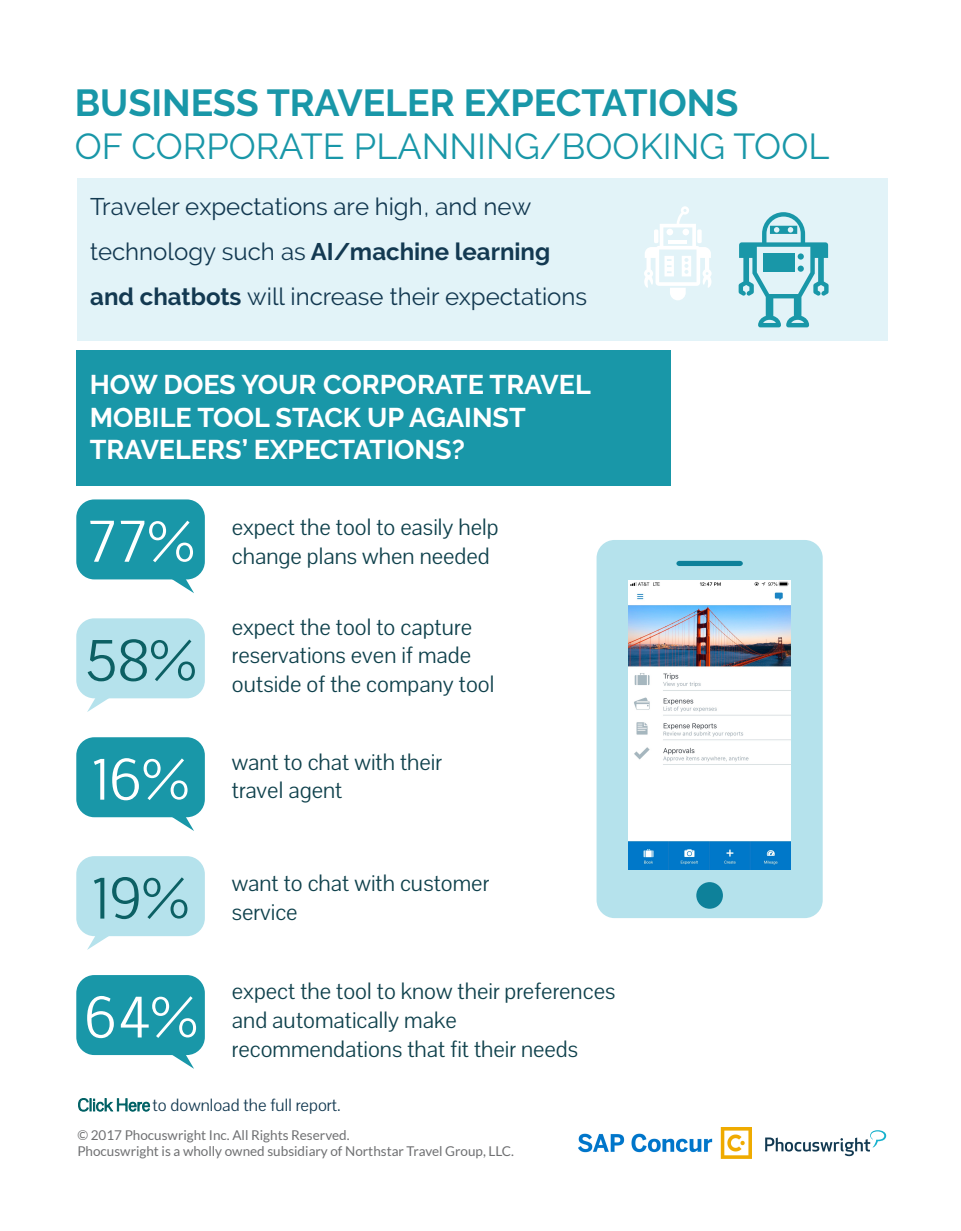
<style>
.page{position:relative;width:961px;height:1231px;background:#fff}
.page>*{position:absolute;margin:0;border:0;box-sizing:border-box;transform-origin:0 0}
.t1{font:60px "Pavanam";color:#fff}
.t2{font:60px "Pavanam";color:#0c6064}
.t3{font:700 37.5px "Raleway";color:#1997a8}
.t4{font:36px "Raleway";color:#1997a8}
.t5{font:700 27px/32.4px "Raleway";color:#fff}
.t6{font:24px/28.8px "Pavanam";color:#0f414c}
.t7{font:24px/45px "Raleway";color:#133951}
.t8{font:18px "Pavanam";color:#133951}
.t9{font:13.5px/16.2px "Lato";color:#6f7072}
.s1{font-weight:700}
.s2{color:#006165}
.s3{color:#183b52}
</style>
<div class="page">
<div style="left:77px;top:179px;width:810px;height:162px;background:#e2f3f8"></div>
<div style="left:596px;top:540px;width:226px;height:378px;background:#b5e2ec;border-radius:18px"></div>
<svg style="left:676px;top:561px;width:66px;height:5px"></svg>
<div style="left:696px;top:882px;width:27px;height:26px;background:#0e819a;border-radius:50%"></div>
<svg style="left:738px;top:212px;width:90px;height:115px"></svg>
<div style="left:763px;top:253px;width:31px;height:19px;background:#1997a8"></div>
<div style="left:797px;top:253px;width:6px;height:7px;background:#1997a8;border-radius:50%"></div>
<div style="left:797px;top:265px;width:6px;height:7px;background:#1997a8;border-radius:50%"></div>
<svg style="left:644px;top:206px;width:67px;height:94px"></svg>
<div style="left:666px;top:229px;width:7px;height:6px;background:#fff;border-radius:50%"></div>
<div style="left:682px;top:229px;width:7px;height:6px;background:#fff;border-radius:50%"></div>
<hr style="left:668px;top:240px;width:19px;height:3px;background:#fff">
<div style="left:76px;top:737px;width:129px;height:80px;background:#1997a8;border-radius:18px"></div>
<svg style="left:171px;top:816px;width:23px;height:15px"></svg>
<div style="left:76px;top:856px;width:129px;height:80px;background:#b5e2ec;border-radius:18px"></div>
<svg style="left:87px;top:935px;width:23px;height:15px"></svg>
<div style="left:76px;top:975px;width:129px;height:80px;background:#1997a8;border-radius:18px"></div>
<svg style="left:171px;top:1054px;width:23px;height:14px"></svg>
<div style="left:76px;top:618px;width:129px;height:80px;background:#b5e2ec;border-radius:18px"></div>
<svg style="left:87px;top:697px;width:23px;height:15px"></svg>
<div style="left:76px;top:499px;width:129px;height:80px;background:#1997a8;border-radius:18px"></div>
<svg style="left:171px;top:578px;width:23px;height:15px"></svg>
<svg style="left:765px;top:1130px;width:121px;height:26px"></svg>
<div style="left:76px;top:351px;width:594px;height:135px;background:#1997a8"></div>
<img style="left:578px;top:1127px;width:173px;height:31px">
<img style="left:628px;top:580px;width:163px;height:289px">
<h2 class="t3" style="left:75px;top:81px;width:665px">BUSINESS TRAVELER EXPECTATIONS</h2>
<h3 class="t4" style="left:75px;top:125px;width:756px">OF CORPORATE PLANNING/BOOKING TOOL</h3>
<p class="t7" style="left:90px;top:184px;width:498px">Traveler expectations are high, and new technology such as <span class="s1">AI/machine learning and chatbots</span> will increase their expectations</p>
<p class="t5" style="left:90px;top:369px;width:502px">HOW DOES YOUR CORPORATE TRAVEL<br>MOBILE TOOL STACK UP AGAINST<br>TRAVELERS’ EXPECTATIONS?</p>
<h1 class="t1" style="left:87px;top:505px;width:109px">77%</h1>
<h1 class="t2" style="left:85px;top:623px;width:113px">58%</h1>
<p class="t6" style="left:232px;top:513px;width:268px">expect the tool to easily help</p>
<p class="t6" style="left:232px;top:542px;width:259px">change plans when needed</p>
<p class="t6" style="left:232px;top:612px;width:242px">expect the tool to capture reservations even if made</p>
<p class="t6" style="left:232px;top:670px;width:264px">outside of the company tool</p>
<h1 class="t1" style="left:92px;top:742px;width:98px">16%</h1>
<p class="t6" style="left:232px;top:747px;width:211px">want to chat with their travel agent</p>
<h1 class="t2" style="left:92px;top:861px;width:98px">19%</h1>
<p class="t6" style="left:232px;top:869px;width:259px">want to chat with customer service</p>
<h1 class="t1" style="left:84px;top:980px;width:115px">64%</h1>
<p class="t6" style="left:232px;top:977px;width:385px">expect the tool to know their preferences and automatically make recommendations that fit their needs</p>
<p class="t8" style="left:78px;top:1093px;width:265px"><span class="s2">Click Here</span> <span class="s3">t</span>o download the full report.</p>
<p class="t9" style="left:77px;top:1126px;width:438px">© 2017 Phocuswright Inc. All Rights Reserved.<br>Phocuswright is a wholly owned subsidiary of Northstar Travel Group, LLC.</p>
</div>
